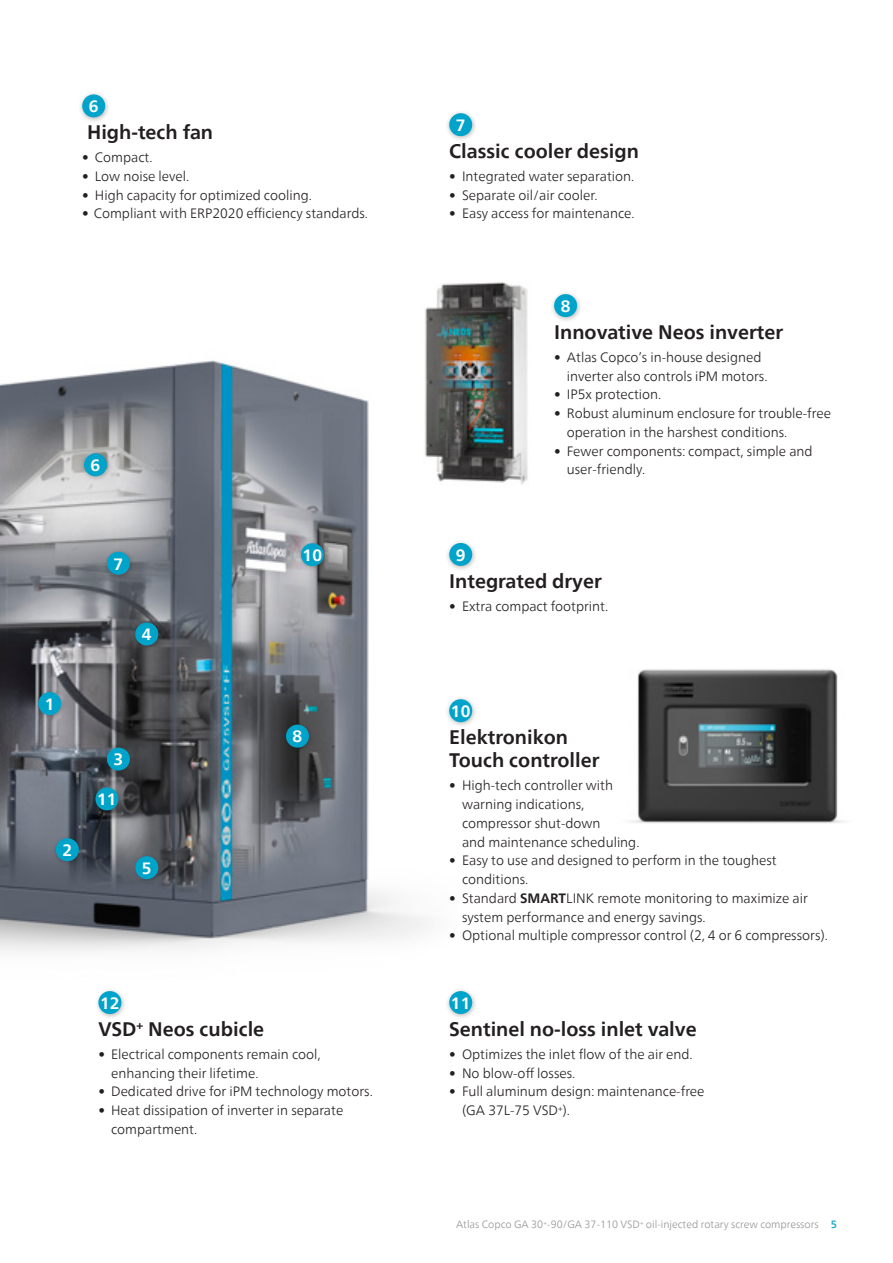
<style>
.page{position:relative;width:893px;height:1263px;background:#fff}
.page>*{position:absolute;margin:0;border:0;box-sizing:border-box;transform-origin:0 0}
.t1{font:700 19.5px/23.4px "Neue Frutiger World";color:#231f20}
.t2{font:700 16.35px "Neue Frutiger World";color:#fff}
.t3{font:300 13.5px/18.8px "Neue Frutiger World";color:#231f20}
.t4{font:300 10.5px "Neue Frutiger World";color:#939598}
.s1{font-weight:700}
.s2{font-weight:500;color:#00a4ca}
</style>
<div class="page">
<img style="left:0;top:360px;width:428px;height:592px">
<div style="left:80px;top:450px;width:32px;height:32px;background:#231f20;opacity:.33"></div>
<div style="left:84px;top:453px;width:23px;height:23px;background:#00a4ca;border-radius:50%"></div>
<div style="left:103px;top:548px;width:32px;height:32px;background:#231f20;opacity:.33"></div>
<div style="left:107px;top:552px;width:23px;height:23px;background:#00a4ca;border-radius:50%"></div>
<div style="left:131px;top:619px;width:33px;height:32px;background:#231f20;opacity:.33"></div>
<div style="left:135px;top:622px;width:23px;height:23px;background:#00a4ca;border-radius:50%"></div>
<div style="left:34px;top:688px;width:33px;height:33px;background:#231f20;opacity:.33"></div>
<div style="left:38px;top:692px;width:23px;height:23px;background:#00a4ca;border-radius:50%"></div>
<div style="left:103px;top:744px;width:32px;height:32px;background:#231f20;opacity:.33"></div>
<div style="left:107px;top:748px;width:23px;height:22px;background:#00a4ca;border-radius:50%"></div>
<div style="left:91px;top:784px;width:33px;height:32px;background:#231f20;opacity:.33"></div>
<div style="left:95px;top:787px;width:23px;height:23px;background:#00a4ca;border-radius:50%"></div>
<div style="left:52px;top:834px;width:32px;height:33px;background:#231f20;opacity:.33"></div>
<div style="left:56px;top:838px;width:23px;height:23px;background:#00a4ca;border-radius:50%"></div>
<div style="left:282px;top:721px;width:32px;height:32px;background:#231f20;opacity:.33"></div>
<div style="left:286px;top:725px;width:23px;height:23px;background:#00a4ca;border-radius:50%"></div>
<div style="left:297px;top:540px;width:32px;height:32px;background:#231f20;opacity:.33"></div>
<div style="left:301px;top:543px;width:23px;height:23px;background:#00a4ca;border-radius:50%"></div>
<div style="left:131px;top:852px;width:33px;height:33px;background:#231f20;opacity:.33"></div>
<div style="left:135px;top:856px;width:23px;height:23px;background:#00a4ca;border-radius:50%"></div>
<img style="left:630px;top:669px;width:214px;height:155px">
<div style="left:78px;top:91px;width:33px;height:32px;background:#231f20;opacity:.33"></div>
<div style="left:82px;top:94px;width:23px;height:23px;background:#00a4ca;border-radius:50%"></div>
<div style="left:445px;top:110px;width:33px;height:32px;background:#231f20;opacity:.33"></div>
<div style="left:449px;top:113px;width:23px;height:23px;background:#00a4ca;border-radius:50%"></div>
<div style="left:550px;top:290px;width:32px;height:33px;background:#231f20;opacity:.33"></div>
<div style="left:554px;top:294px;width:23px;height:23px;background:#00a4ca;border-radius:50%"></div>
<div style="left:445px;top:539px;width:33px;height:33px;background:#231f20;opacity:.33"></div>
<div style="left:449px;top:543px;width:23px;height:23px;background:#00a4ca;border-radius:50%"></div>
<div style="left:445px;top:695px;width:33px;height:33px;background:#231f20;opacity:.33"></div>
<div style="left:449px;top:699px;width:23px;height:23px;background:#00a4ca;border-radius:50%"></div>
<div style="left:445px;top:987px;width:33px;height:33px;background:#231f20;opacity:.33"></div>
<div style="left:449px;top:991px;width:23px;height:23px;background:#00a4ca;border-radius:50%"></div>
<div style="left:94px;top:987px;width:33px;height:33px;background:#231f20;opacity:.33"></div>
<div style="left:98px;top:991px;width:23px;height:23px;background:#00a4ca;border-radius:50%"></div>
<img style="left:412px;top:282px;width:116px;height:212px">
<p class="t2" style="left:89px;top:92px;width:11px">6</p>
<h1 class="t1" style="left:87px;top:120px;width:128px">High-tech fan</h1>
<p class="t3" style="left:82px;top:148px;width:72px">• Compact.</p>
<p class="t3" style="left:82px;top:167px;width:109px">• Low noise level.</p>
<p class="t3" style="left:82px;top:186px;width:231px">• High capacity for optimized cooling.</p>
<p class="t3" style="left:82px;top:204px;width:287px">• Compliant with ERP2020 efficiency standards.</p>
<p class="t2" style="left:91px;top:451px;width:11px">6</p>
<p class="t2" style="left:45px;top:690px;width:11px">1</p>
<p class="t2" style="left:63px;top:836px;width:11px">2</p>
<p class="t2" style="left:114px;top:549px;width:11px">7</p>
<p class="t2" style="left:142px;top:620px;width:11px">4</p>
<p class="t2" style="left:114px;top:745px;width:11px">3</p>
<p class="t2" style="left:97px;top:785px;width:21px">11</p>
<p class="t2" style="left:142px;top:854px;width:11px">5</p>
<p class="t2" style="left:303px;top:541px;width:21px">10</p>
<p class="t2" style="left:293px;top:722px;width:11px">8</p>
<p class="t2" style="left:100px;top:989px;width:21px">12</p>
<h1 class="t1" style="left:98px;top:1017px;width:167px">VSD<sup>+</sup> Neos cubicle</h1>
<p class="t3" style="left:111px;top:1045px;width:211px;text-indent:-13px">• Electrical components remain cool, enhancing their lifetime.</p>
<p class="t3" style="left:98px;top:1082px;width:276px">• Dedicated drive for iPM technology motors.</p>
<p class="t3" style="left:111px;top:1101px;width:234px;text-indent:-13px">• Heat dissipation of inverter in separate compartment.</p>
<p class="t2" style="left:456px;top:111px;width:11px">7</p>
<h1 class="t1" style="left:449px;top:139px;width:191px">Classic cooler design</h1>
<p class="t3" style="left:449px;top:167px;width:187px">• Integrated water separation.</p>
<p class="t3" style="left:449px;top:186px;width:150px">• Separate oil/air cooler.</p>
<p class="t3" style="left:449px;top:204px;width:187px">• Easy access for maintenance.</p>
<p class="t2" style="left:561px;top:292px;width:11px">8</p>
<p class="t2" style="left:456px;top:541px;width:11px">9</p>
<h1 class="t1" style="left:554px;top:320px;width:230px">Innovative Neos inverter</h1>
<p class="t3" style="left:567px;top:348px;width:202px;text-indent:-13px">• Atlas Copco’s in-house designed inverter also controls iPM motors.</p>
<p class="t3" style="left:554px;top:385px;width:109px">• IP5x protection.</p>
<p class="t3" style="left:567px;top:404px;width:266px;text-indent:-13px">• Robust aluminum enclosure for trouble-free operation in the harshest conditions.</p>
<p class="t3" style="left:567px;top:441px;width:247px;text-indent:-13px">• Fewer components: compact, simple and user-friendly.</p>
<h1 class="t1" style="left:449px;top:569px;width:154px">Integrated dryer</h1>
<p class="t3" style="left:449px;top:597px;width:161px">• Extra compact footprint.</p>
<p class="t2" style="left:451px;top:697px;width:21px">10</p>
<h1 class="t1" style="left:449px;top:725px;width:152px">Elektronikon<br>Touch controller</h1>
<p class="t3" style="left:462px;top:776px;width:179px;text-indent:-13px">• High-tech controller with warning indications, compressor shut-down<br>and maintenance scheduling.</p>
<p class="t3" style="left:462px;top:851px;width:316px;text-indent:-13px">• Easy to use and designed to perform in the toughest conditions.</p>
<p class="t3" style="left:462px;top:889px;width:347px;text-indent:-13px">• Standard <span class="s1">SMART</span>LINK remote monitoring to maximize air system performance and energy savings.</p>
<p class="t3" style="left:449px;top:926px;width:380px">• Optional multiple compressor control (2, 4 or 6 compressors).</p>
<p class="t2" style="left:451px;top:989px;width:21px">11</p>
<h1 class="t1" style="left:449px;top:1017px;width:249px">Sentinel no-loss inlet valve</h1>
<p class="t3" style="left:449px;top:1045px;width:245px">• Optimizes the inlet flow of the air end.</p>
<p class="t3" style="left:449px;top:1063px;width:128px">• No blow-off losses.</p>
<p class="t3" style="left:462px;top:1082px;width:244px;text-indent:-13px">• Full aluminum design: maintenance-free (GA 37L-75 VSD<sup>+</sup>).</p>
<p class="t4" style="left:456px;top:1216px;width:383px">Atlas Copco GA 30<sup>+</sup>-90/GA 37-110 VSD<sup>+</sup> oil-injected rotary screw compressors <span class="s2">5</span></p>
</div>
